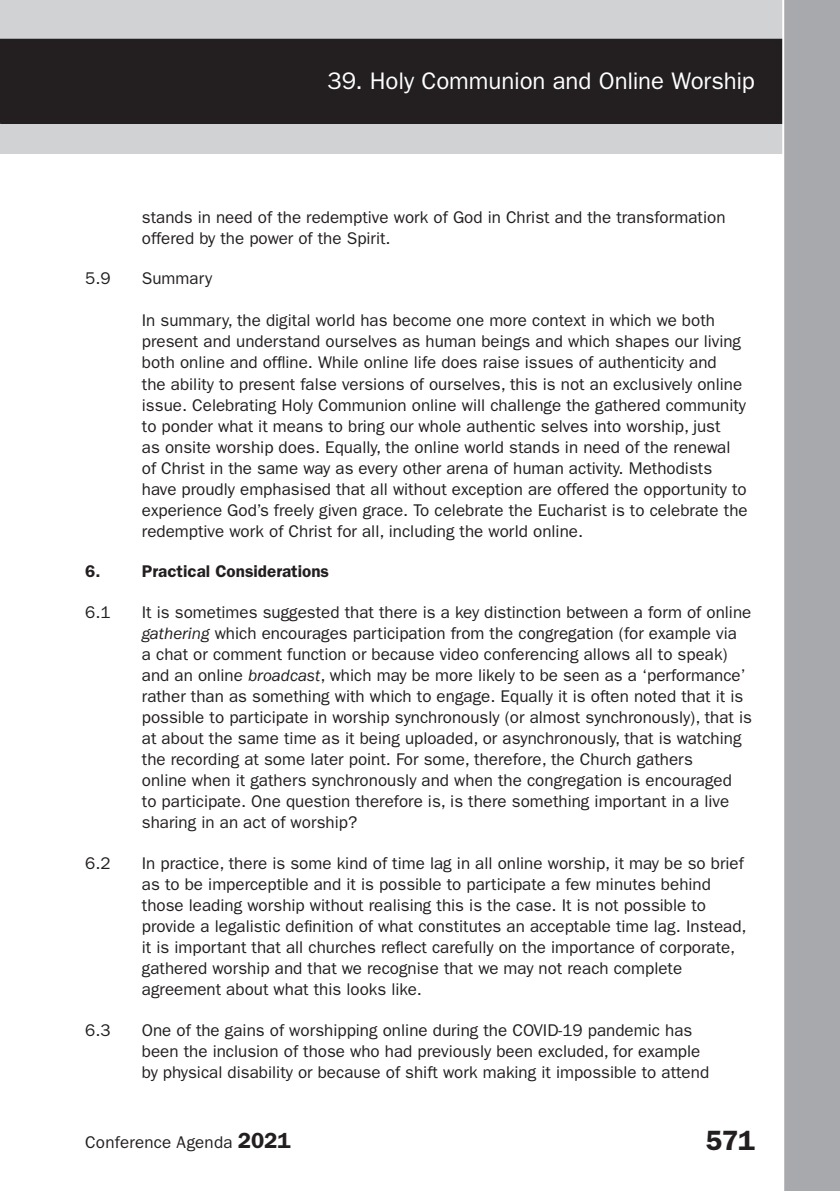
<style>
.page{position:relative;width:840px;height:1191px;background:#fff}
.page>*{position:absolute;margin:0;border:0;box-sizing:border-box;transform-origin:0 0}
.t1{font:600 28px "Franklin Gothic";color:#231f20}
.t2{font:24px "Franklin Gothic";letter-spacing:-.005em;color:#fff}
.List_Paragraph{font:17px/21px "Franklin Gothic";color:#231f20}
.t3{font:600 17px "Franklin Gothic";color:#231f20}
.s1{font-style:italic}
.s2{font-weight:600;font-size:22px}
</style>
<div class="page">
<div style="left:0;top:0;width:839px;height:154px;background:#d1d2d4"></div>
<div style="left:0;top:39px;width:839px;height:84px;background:#231f20"></div>
<div style="left:0;top:39px;width:839px;height:85px;border:1px solid #231f20"></div>
<div style="left:781px;top:0;width:58px;height:1191px;background:#a8a9ad"></div>
<h2 class="t2" style="left:327px;top:67px;width:428px">39. Holy Communion and Online Worship</h2>
<p class="List_Paragraph" style="left:142px;top:206px;width:585px">stands in need of the redemptive work of God in Christ and the transformation offered by the power of the Spirit.</p>
<p class="List_Paragraph" style="left:85px;top:268px;width:27px">5.9</p>
<p class="List_Paragraph" style="left:142px;top:268px;width:72px">Summary</p>
<p class="List_Paragraph" style="left:142px;top:310px;width:607px">In summary, the digital world has become one more context in which we both present and understand ourselves as human beings and which shapes our living both online and offline. While online life does raise issues of authenticity and<br>the ability to present false versions of ourselves, this is not an exclusively online issue. Celebrating Holy Communion online will challenge the gathered community to ponder what it means to bring our whole authentic selves into worship, just<br>as onsite worship does. Equally, the online world stands in need of the renewal of Christ in the same way as every other arena of human activity. Methodists have proudly emphasised that all without exception are offered the opportunity to experience God’s freely given grace. To celebrate the Eucharist is to celebrate the redemptive work of Christ for all, including the world online.</p>
<p class="t3" style="left:85px;top:561px;width:17px">6.</p>
<p class="t3" style="left:142px;top:561px;width:188px">Practical Considerations</p>
<p class="List_Paragraph" style="left:85px;top:602px;width:27px">6.1</p>
<p class="List_Paragraph" style="left:142px;top:602px;width:611px">It is sometimes suggested that there is a key distinction between a form of online <span class="s1">gathering</span> which encourages participation from the congregation (for example via<br>a chat or comment function or because video conferencing allows all to speak) and an online <span class="s1">broadcast</span>, which may be more likely to be seen as a ‘performance’ rather than as something with which to engage. Equally it is often noted that it is possible to participate in worship synchronously (or almost synchronously), that is at about the same time as it being uploaded, or asynchronously, that is watching the recording at some later point. For some, therefore, the Church gathers<br>online when it gathers synchronously and when the congregation is encouraged<br>to participate. One question therefore is, is there something important in a live sharing in an act of worship?</p>
<p class="List_Paragraph" style="left:85px;top:853px;width:27px">6.2</p>
<p class="List_Paragraph" style="left:142px;top:853px;width:606px">In practice, there is some kind of time lag in all online worship, it may be so brief as to be imperceptible and it is possible to participate a few minutes behind those leading worship without realising this is the case. It is not possible to provide a legalistic definition of what constitutes an acceptable time lag. Instead, it is important that all churches reflect carefully on the importance of corporate, gathered worship and that we recognise that we may not reach complete agreement about what this looks like.</p>
<p class="List_Paragraph" style="left:85px;top:1020px;width:27px">6.3</p>
<p class="List_Paragraph" style="left:142px;top:1020px;width:568px">One of the gains of worshipping online during the COVID-19 pandemic has been the inclusion of those who had previously been excluded, for example by physical disability or because of shift work making it impossible to attend</p>
<p class="List_Paragraph" style="left:85px;top:1132px;width:207px">Conference Agenda <span class="s2">2021</span></p>
<h1 class="t1" style="left:705px;top:1124px;width:50px">571</h1>
</div>
